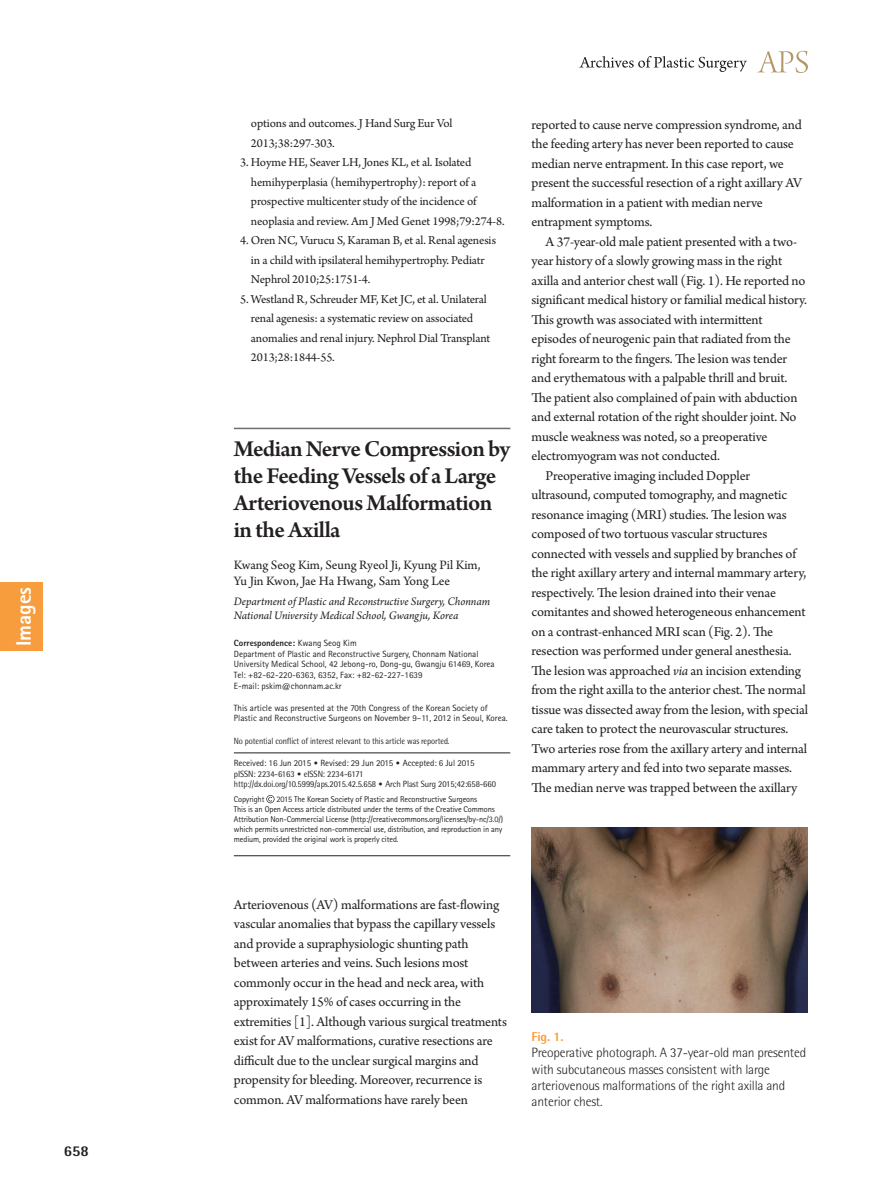
<style>
.page{position:relative;width:893px;height:1191px;background:#fff}
.page>*{position:absolute;margin:0;border:0;box-sizing:border-box;transform-origin:0 0}
.제목{font:600 24px/27px "Arno Pro";letter-spacing:-.025em;color:#231f20}
.논문_분류_옆{font:800 21px "Rotis Sans Serif Std";color:#fff}
.t1{font:800 15px "Rotis Semi Sans Std";color:#231f20}
.본문{font:14.25px/19.5px "Arno Pro";letter-spacing:-.01em;color:#231f20}
.표_그림_설명{font:300 13.5px/16.2px "Rotis Semi Sans Std";letter-spacing:-.015em;color:#231f20}
.저자{font:13.5px/16.5px "Arno Pro";letter-spacing:-.005em;color:#231f20}
.참고문헌_1{font:12.75px/19.5px "Arno Pro";letter-spacing:-.01em;color:#231f20}
.표_그림_설명-2{font:800 12.75px "Rotis Semi Sans Std";color:#f89d3d}
.소속{font:italic 12px/14.4px "Arno Pro";letter-spacing:-.005em;color:#231f20}
.교신저자주소{font:9px/10.8px "Rotis Sans Serif Std";color:#231f20}
.t2{font:9px/10.8px "Rotis Semi Sans Std";letter-spacing:-.01em;color:#231f20;scale:.95 1}
.t3{font:9px "Rotis Semi Sans Std";letter-spacing:-.01em;color:#231f20;scale:.9 1}
.교신저자주소-2{font:800 9px "Rotis Sans Serif Std";color:#231f20}
.교신저자{font:8.4px/10.1px "Rotis Sans Serif Std";letter-spacing:-.015em;color:#231f20}
.s1{font-weight:400}
.s2{font-family:"Rotis Sans Serif Std"}
.s3{font-family:"DIN Pro";font-weight:300}
.s4{font-style:italic}
</style>
<div class="page">
<svg style="left:757px;top:51px;width:51px;height:22px"></svg>
<svg style="left:579px;top:56px;width:168px;height:16px"></svg>
<hr style="left:234px;top:752px;width:276px;height:1px;background:#231f20">
<hr style="left:234px;top:855px;width:276px;height:1px;background:#231f20">
<svg style="left:266px;top:795px;width:9px;height:8px"></svg>
<hr style="left:234px;top:428px;width:276px;height:1px;background:#6c6d70">
<img style="left:531px;top:827px;width:277px;height:185px">
<div style="left:0;top:583px;width:43px;height:68px;background:#f89d3d"></div>
<p class="논문_분류_옆" style="left:10px;top:646px;width:61px;rotate:-90deg">Images</p>
<p class="t1" style="left:64px;top:1141px;width:27px">658</p>
<p class="참고문헌_1" style="left:251px;top:114px;width:203px">options and outcomes. J Hand Surg Eur Vol<br>2013;38:297-303.</p>
<p class="참고문헌_1" style="left:251px;top:153px;width:255px;text-indent:-11px">3. Hoyme HE, Seaver LH, Jones KL, et al. Isolated hemihyperplasia (hemihypertrophy): report of a prospective multicenter study of the incidence of neoplasia and review. Am J Med Genet 1998;79:274-8.</p>
<p class="참고문헌_1" style="left:251px;top:231px;width:247px;text-indent:-11px">4. Oren NC, Vurucu S, Karaman B, et al. Renal agenesis in a child with ipsilateral hemihypertrophy. Pediatr<br>Nephrol 2010;25:1751-4.</p>
<p class="참고문헌_1" style="left:251px;top:290px;width:241px;text-indent:-11px">5. Westland R, Schreuder MF, Ket JC, et al. Unilateral renal agenesis: a systematic review on associated anomalies and renal injury. Nephrol Dial Transplant 2013;28:1844-55.</p>
<p class="제목" style="left:234px;top:437px;width:278px">Median Nerve Compression by the Feeding Vessels of a Large<br>Arteriovenous Malformation in the Axilla</p>
<p class="저자" style="left:234px;top:557px;width:248px">Kwang Seog Kim, Seung Ryeol Ji, Kyung Pil Kim,<br>Yu Jin Kwon, Jae Ha Hwang, Sam Yong Lee</p>
<p class="소속" style="left:234px;top:594px;width:258px">Department of Plastic and Reconstructive Surgery, Chonnam<br>National University Medical School, Gwangju, Korea</p>
<p class="교신저자주소-2" style="left:234px;top:637px;width:124px">Correspondence: <span class="s1">Kwang Seog Kim</span></p>
<p class="교신저자주소" style="left:234px;top:648px;width:262px">Department of Plastic and Reconstructive Surgery, Chonnam National<br>University Medical School, 42 Jebong-ro, Dong-gu, Gwangju 61469, Korea</p>
<p class="교신저자주소" style="left:234px;top:669px;width:190px">Tel: +82-62-220-6363, 6352, Fax: +82-62-227-1639</p>
<p class="교신저자주소" style="left:234px;top:680px;width:109px">E-mail: pskim@chonnam.ac.kr</p>
<p class="교신저자주소" style="left:234px;top:702px;width:275px">This article was presented at the 70th Congress of the Korean Society of<br>Plastic and Reconstructive Surgeons on November 9–11, 2012 in Seoul, Korea.</p>
<p class="t3" style="left:234px;top:736px;width:241px">No potential conflict of interest relevant to this article was reported.</p>
<p class="t2" style="left:234px;top:757px;width:277px"><span class="s2">Received: 16 Jun 2015</span> <span class="s3">•</span> <span class="s2">Revised: 29 Jun 2015</span> <span class="s3">•</span> <span class="s2">Accepted: 6 Jul 2015 </span>pISSN: 2234-6163 <span class="s3">•</span> eISSN: 2234-6171 http://dx.doi.org/10.5999/aps.2015.42.5.658 <span class="s3">•</span> Arch Plast Surg 2015;42:658-660</p>
<p class="교신저자" style="left:234px;top:794px;width:32px">Copyright</p>
<p class="교신저자" style="left:276px;top:794px;width:202px">2015 The Korean Society of Plastic and Reconstructive Surgeons</p>
<p class="교신저자" style="left:234px;top:804px;width:271px">This is an Open Access article distributed under the terms of the Creative Commons Attribution Non-Commercial License (http://creativecommons.org/licenses/by-nc/3.0/) which permits unrestricted non-commercial use, distribution, and reproduction in any medium, provided the original work is properly cited.</p>
<p class="본문" style="left:531px;top:115px;width:272px">reported to cause nerve compression syndrome, and the feeding artery has never been reported to cause median nerve entrapment. In this case report, we present the successful resection of a right axillary AV malformation in a patient with median nerve entrapment symptoms.</p>
<p class="본문" style="left:531px;top:232px;width:277px;text-indent:14px">A 37-year-old male patient presented with a two&shy;year history of a slowly growing mass in the right axilla and anterior chest wall (Fig. 1). He reported no significant medical history or familial medical history.<br>This growth was associated with intermittent episodes of neurogenic pain that radiated from the right forearm to the fingers. The lesion was tender and erythematous with a palpable thrill and bruit.<br>The patient also complained of pain with abduction and external rotation of the right shoulder joint. No muscle weakness was noted, so a preoperative electromyogram was not conducted.</p>
<p class="본문" style="left:531px;top:466px;width:278px;text-indent:14px">Preoperative imaging included Doppler ultrasound, computed tomography, and magnetic resonance imaging (MRI) studies. The lesion was composed of two tortuous vascular structures connected with vessels and supplied by branches of the right axillary artery and internal mammary artery, respectively. The lesion drained into their venae comitantes and showed heterogeneous enhancement on a contrast-enhanced MRI scan (Fig. 2). The resection was performed under general anesthesia.<br>The lesion was approached <span class="s4">via</span> an incision extending from the right axilla to the anterior chest. The normal tissue was dissected away from the lesion, with special care taken to protect the neurovascular structures.<br>Two arteries rose from the axillary artery and internal mammary artery and fed into two separate masses.<br>The median nerve was trapped between the axillary</p>
<p class="본문" style="left:234px;top:895px;width:275px">Arteriovenous (AV) malformations are fast-flowing vascular anomalies that bypass the capillary vessels and provide a supraphysiologic shunting path between arteries and veins. Such lesions most commonly occur in the head and neck area, with approximately 15% of cases occurring in the extremities [1]. Although various surgical treatments exist for AV malformations, curative resections are difficult due to the unclear surgical margins and propensity for bleeding. Moreover, recurrence is common. AV malformations have rarely been</p>
<p class="표_그림_설명-2" style="left:531px;top:1028px;width:33px">Fig. 1.</p>
<p class="표_그림_설명" style="left:531px;top:1044px;width:276px">Preoperative photograph. A 37-year-old man presented with subcutaneous masses consistent with large arteriovenous malformations of the right axilla and anterior chest.</p>
</div>
